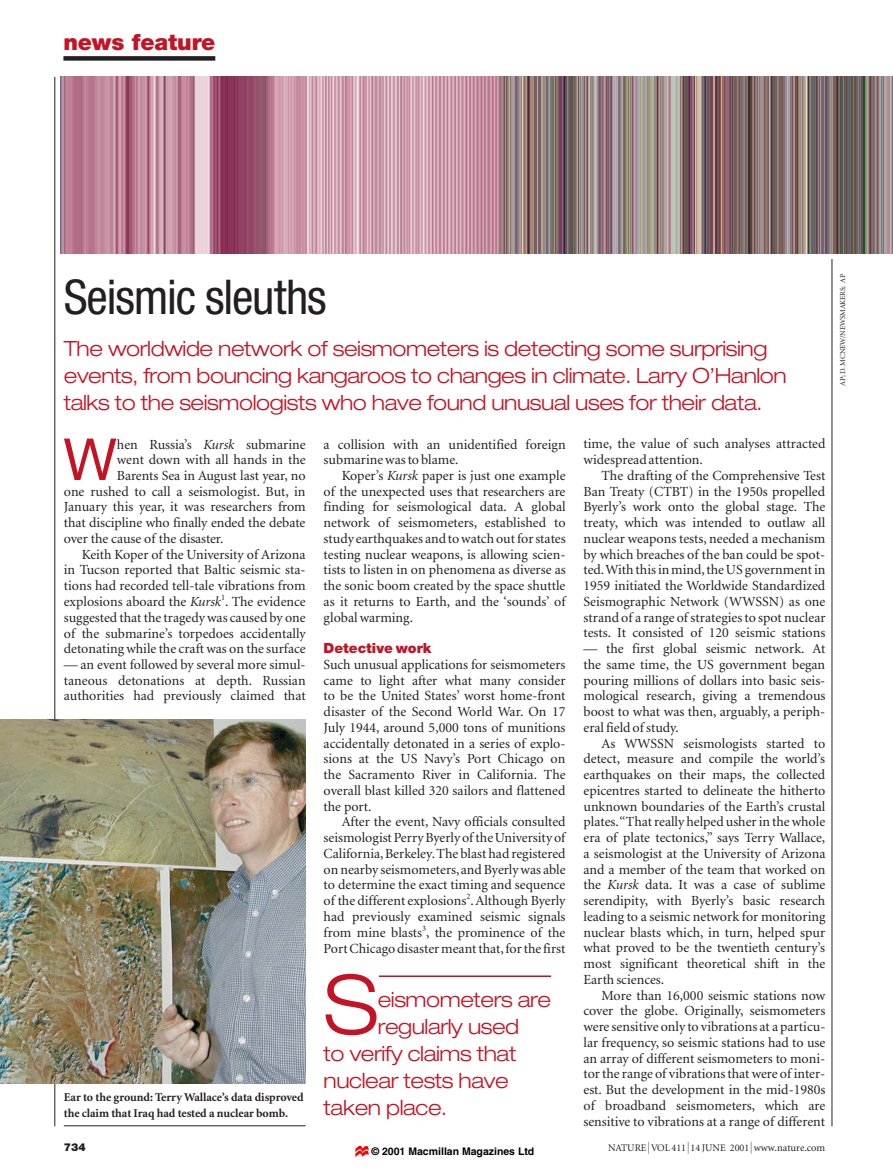
<style>
.page{position:relative;width:893px;height:1173px;background:#fff}
.page>*{position:absolute;margin:0;border:0;box-sizing:border-box;transform-origin:0 0}
.t1{font:300 expanded 81.9px "Helvetica Neue";color:#c41324}
.t2{font:58.05px "Helvetica Neue";color:#c41324}
.t3{font:condensed 48px "Helvetica Neue";letter-spacing:-.025em;color:#231f20}
.t4{font:900 22.5px "Helvetica Neue";letter-spacing:-.005em;color:#c41324}
.t5{font:300 expanded 21px/27px "Helvetica Neue";letter-spacing:-.02em;color:#c41324}
.t6{font:13.95px/15.8px "Minion";color:#231f20;text-align:justify}
.t7{font:900 13.95px "Helvetica Neue";color:#c41324}
.t8{font:700 12px/15.8px "Minion";letter-spacing:-.005em;color:#231f20}
.t9{font:900 10.8px "Helvetica Neue";color:#231f20}
.t10{font:700 10.5px "Helvetica";color:#000}
.t11{font:10.2px "Minion";color:#231f20}
.t12{font:7.5px "Minion";letter-spacing:-.015em;color:#231f20}
.s1{font-style:italic}
.s2{font-family:"Unica SB";font-weight:300;font-size:12px;color:#fff}
.s3{font-size:10.5px;color:#fff}
.s4{font-family:"Unica SB";font-weight:300;font-size:12px}
.s5{font-size:10.5px}
</style>
<div class="page">
<hr style="left:55px;top:77px;width:1px;height:1049px;background:#231f20">
<hr style="left:379px;top:975px;width:172px;height:2px;background:#c41324">
<hr style="left:831px;top:77px;width:1px;height:1049px;background:#231f20">
<div style="left:63px;top:56px;width:152px;height:5px;background:#231f20"></div>
<hr style="left:64px;top:1126px;width:241px;height:1px;background:#231f20">
<img style="left:0;top:720px;width:305px;height:363px">
<svg style="left:61px;top:253px;width:831px;height:6px"></svg>
<img style="left:61px;top:77px;width:831px;height:176px">
<svg style="left:355px;top:1146px;width:13px;height:11px"></svg>
<h3 class="t4" style="left:63px;top:33px;width:153px">news feature</h3>
<h3 class="t3" style="left:64px;top:280px;width:264px">Seismic sleuths</h3>
<h3 class="t5" style="left:64px;top:337px;width:724px">The worldwide network of seismometers is detecting some surprising events, from bouncing kangaroos to changes in climate. Larry O’Hanlon talks to the seismologists who have found unusual uses for their data.</h3>
<h2 class="t2" style="left:63px;top:439px;width:55px">W</h2>
<p class="t6" style="left:117px;top:437px;width:190px">hen Russia’s <span class="s1">Kursk</span> submarine</p>
<p class="t6" style="left:117px;top:453px;width:190px">went down with all hands in the</p>
<p class="t6" style="left:117px;top:469px;width:190px">Barents Sea in August last year, no</p>
<p class="t6" style="left:64px;top:485px;width:243px">one rushed to call a seismologist. But, in</p>
<p class="t6" style="left:64px;top:500px;width:243px">January this year, it was researchers from</p>
<p class="t6" style="left:64px;top:516px;width:243px">that discipline who finally ended the debate</p>
<p class="t6" style="left:64px;top:532px;width:161px">over the cause of the disaster.</p>
<p class="t6" style="left:82px;top:548px;width:225px">Keith Koper of the University of Arizona</p>
<p class="t6" style="left:64px;top:563px;width:243px">in Tucson reported that Baltic seismic sta-</p>
<p class="t6" style="left:64px;top:579px;width:243px">tions had recorded tell-tale vibrations from</p>
<p class="t6" style="left:64px;top:595px;width:243px">explosions aboard the <span class="s1">Kursk</span><sup>1</sup>. The evidence</p>
<p class="t6" style="left:64px;top:611px;width:243px">suggested that the tragedy was caused by one</p>
<p class="t6" style="left:64px;top:626px;width:243px">of the submarine’s torpedoes accidentally</p>
<p class="t6" style="left:64px;top:642px;width:243px">detonating while the craft was on the surface</p>
<p class="t6" style="left:64px;top:658px;width:243px">— an event followed by several more simul&shy;taneous detonations at depth. Russian authorities had previously claimed that</p>
<p class="t8" style="left:64px;top:1091px;width:241px">Ear to the ground: Terry Wallace’s data disproved the claim that Iraq had tested a nuclear bomb.</p>
<p class="t6" style="left:323px;top:437px;width:243px">a collision with an unidentified foreign submarine was to blame.</p>
<p class="t6" style="left:323px;top:469px;width:243px;text-indent:18px">Koper’s <span class="s1">Kursk</span> paper is just one example of the unexpected uses that researchers are finding for seismological data. A global network of seismometers, established to study earthquakes and to watch out for states testing nuclear weapons, is allowing scien&shy;tists to listen in on phenomena as diverse as the sonic boom created by the space shuttle as it returns to Earth, and the ‘sounds’ of global warming.</p>
<p class="t7" style="left:323px;top:643px;width:109px">Detective work</p>
<p class="t6" style="left:323px;top:658px;width:243px">Such unusual applications for seismometers came to light after what many consider to be the United States’ worst home-front disaster of the Second World War. On 17<br>July 1944, around 5,000 tons of munitions accidentally detonated in a series of explo&shy;sions at the US Navy’s Port Chicago on the Sacramento River in California. The overall blast killed 320 sailors and flattened the port.</p>
<p class="t6" style="left:323px;top:815px;width:243px;text-indent:18px">After the event, Navy officials consulted seismologist Perry Byerly of the University of California, Berkeley. The blast had registered on nearby seismometers,and Byerly was able to determine the exact timing and sequence of the different explosions<sup>2</sup>. Although Byerly had previously examined seismic signals from mine blasts<sup>3</sup>, the prominence of the Port Chicago disaster meant that,for the first</p>
<h1 class="t1" style="left:323px;top:975px;width:56px">S</h1>
<h3 class="t5" style="left:377px;top:988px;width:175px">eismometers are</h3>
<h3 class="t5" style="left:377px;top:1015px;width:143px">regularly used</h3>
<h3 class="t5" style="left:323px;top:1042px;width:194px">to verify claims that</h3>
<h3 class="t5" style="left:323px;top:1069px;width:186px">nuclear tests have</h3>
<h3 class="t5" style="left:323px;top:1096px;width:125px">taken place.</h3>
<p class="t6" style="left:583px;top:437px;width:243px">time, the value of such analyses attracted widespread attention.</p>
<p class="t6" style="left:583px;top:469px;width:243px;text-indent:18px">The drafting of the Comprehensive Test Ban Treaty (CTBT) in the 1950s propelled Byerly’s work onto the global stage. The treaty, which was intended to outlaw all nuclear weapons tests, needed a mechanism by which breaches of the ban could be spot&shy;ted.With this in mind,the US government in 1959 initiated the Worldwide Standardized Seismographic Network (WWSSN) as one strand of a range of strategies to spot nuclear tests. It consisted of 120 seismic stations</p>
<p class="t6" style="left:583px;top:642px;width:243px">— the first global seismic network. At the same time, the US government began pouring millions of dollars into basic seis&shy;mological research, giving a tremendous boost to what was then, arguably, a periph&shy;eral field of study.</p>
<p class="t6" style="left:583px;top:737px;width:243px;text-indent:18px">As WWSSN seismologists started to detect, measure and compile the world’s earthquakes on their maps, the collected epicentres started to delineate the hitherto unknown boundaries of the Earth’s crustal plates.“That really helped usher in the whole era of plate tectonics,” says Terry Wallace, a seismologist at the University of Arizona and a member of the team that worked on the <span class="s1">Kursk</span> data. It was a case of sublime serendipity, with Byerly’s basic research leading to a seismic network for monitoring nuclear blasts which, in turn, helped spur what proved to be the twentieth century’s most significant theoretical shift in the Earth sciences.</p>
<p class="t6" style="left:583px;top:989px;width:243px;text-indent:18px">More than 16,000 seismic stations now cover the globe. Originally, seismometers were sensitive only to vibrations at a particu&shy;lar frequency, so seismic stations had to use an array of different seismometers to moni&shy;tor the range of vibrations that were of inter&shy;est. But the development in the mid-1980s of broadband seismometers, which are sensitive to vibrations at a range of different</p>
<p class="t9" style="left:64px;top:1143px;width:23px">734</p>
<p class="t11" style="left:584px;top:1143px;width:243px"><span class="s2">|</span> <span class="s3">www</span>NATURE<span class="s4">|</span> VOL 411 <span class="s4">|</span> 14 JUNE 2001 <span class="s4">|</span> <span class="s5">www.nature.com</span></p>
<p class="t10" style="left:371px;top:1148px;width:164px">© 2001 Macmillan Magazines Ltd</p>
<p class="t12" style="left:839px;top:386px;width:113px;rotate:-90deg">AP; D. MCNEW/NEWSMAKERS; AP</p>
</div>
